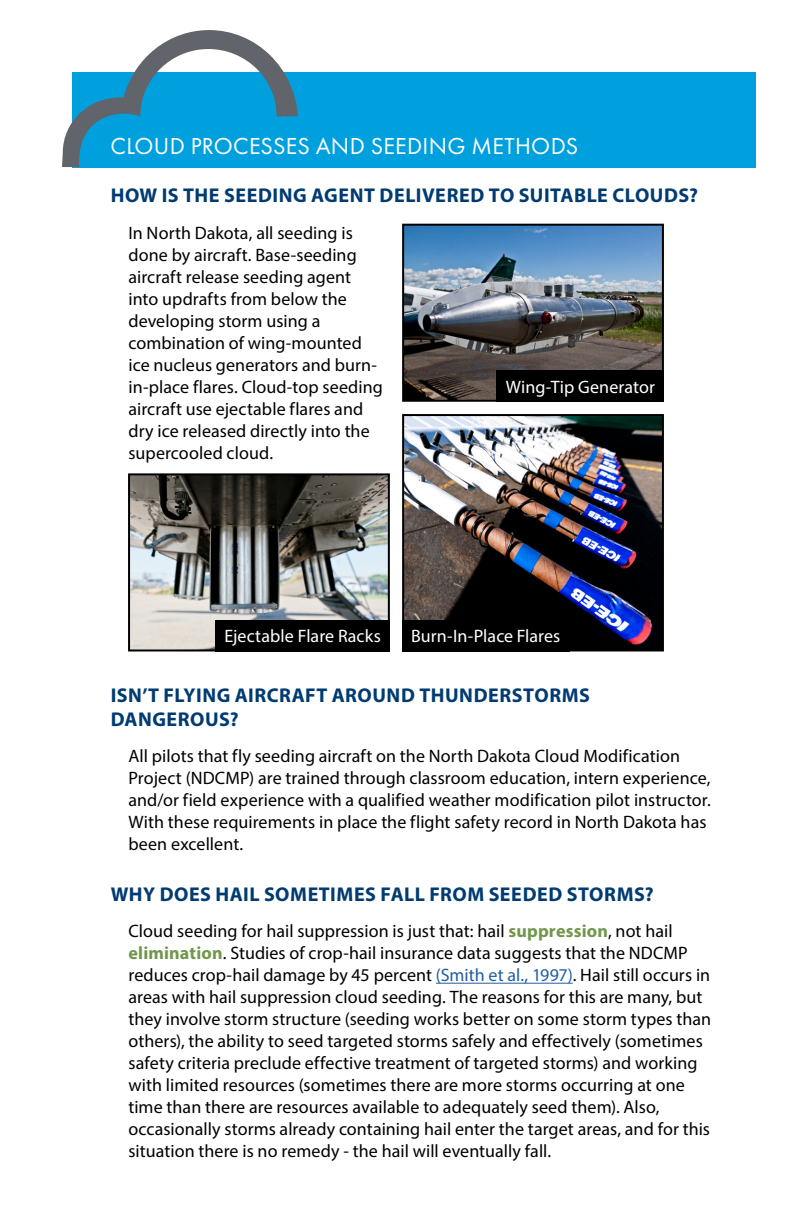
<style>
.page{position:relative;width:792px;height:1224px;background:#fff}
.page>*{position:absolute;margin:0;border:0;box-sizing:border-box;transform-origin:0 0}
.t1{font:24px "Futura PT";letter-spacing:.015em;color:#fff}
.t2{font:700 20px/24px "Myriad Pro";letter-spacing:.025em;color:#003b71}
.t3{font:18px/22px "Myriad Pro";letter-spacing:.005em;color:#000}
.t4{font:18px "Myriad Pro";letter-spacing:.005em;color:#fff}
.s1{font-weight:700;color:#70974b}
.s2{color:#215e9e}
</style>
<div class="page">
<hr style="left:436px;top:983px;width:137px;height:1px;background:#215e9e">
<div style="left:72px;top:72px;width:684px;height:95px;background:#00a0df"></div>
<svg style="left:62px;top:30px;width:236px;height:137px"></svg>
<img style="left:405px;top:417px;width:256px;height:231px">
<div style="left:402px;top:414px;width:262px;height:237px;border:2px solid #000"></div>
<img style="left:131px;top:476px;width:256px;height:172px">
<div style="left:128px;top:473px;width:262px;height:178px;border:2px solid #000"></div>
<img style="left:405px;top:227px;width:256px;height:172px">
<div style="left:402px;top:224px;width:262px;height:178px;border:2px solid #000"></div>
<div style="left:497px;top:370px;width:167px;height:32px;background:#000"></div>
<div style="left:402px;top:620px;width:167px;height:31px;background:#000"></div>
<div style="left:215px;top:620px;width:175px;height:31px;background:#000"></div>
<h1 class="t1" style="left:111px;top:132px;width:469px">CLOUD PROCESSES AND SEEDING METHODS</h1>
<p class="t2" style="left:111px;top:183px;width:589px">HOW IS THE SEEDING AGENT DELIVERED TO SUITABLE CLOUDS?</p>
<p class="t3" style="left:128px;top:221px;width:256px">In North Dakota, all seeding is done by aircraft. Base-seeding aircraft release seeding agent into updrafts from below the developing storm using a combination of wing-mounted ice nucleus generators and burn&shy;in-place flares. Cloud-top seeding aircraft use ejectable flares and dry ice released directly into the supercooled cloud.</p>
<p class="t4" style="left:506px;top:376px;width:151px">Wing-Tip Generator</p>
<p class="t4" style="left:224px;top:625px;width:158px">Ejectable Flare Racks</p>
<p class="t4" style="left:411px;top:625px;width:151px">Burn-In-Place Flares</p>
<p class="t2" style="left:111px;top:682px;width:481px">ISN’T FLYING AIRCRAFT AROUND THUNDERSTORMS<br>DANGEROUS?</p>
<p class="t3" style="left:128px;top:745px;width:584px">All pilots that fly seeding aircraft on the North Dakota Cloud Modification Project (NDCMP) are trained through classroom education, intern experience, and/or field experience with a qualified weather modification pilot instructor.<br>With these requirements in place the flight safety record in North Dakota has been excellent.</p>
<p class="t2" style="left:111px;top:882px;width:545px">WHY DOES HAIL SOMETIMES FALL FROM SEEDED STORMS?</p>
<p class="t3" style="left:128px;top:920px;width:584px">Cloud seeding for hail suppression is just that: hail <span class="s1">suppression</span>, not hail <span class="s1">elimination</span>. Studies of crop-hail insurance data suggests that the NDCMP reduces crop-hail damage by 45 percent <span class="s2">(Smith et al., 1997)</span>. Hail still occurs in areas with hail suppression cloud seeding. The reasons for this are many, but they involve storm structure (seeding works better on some storm types than others), the ability to seed targeted storms safely and effectively (sometimes safety criteria preclude effective treatment of targeted storms) and working with limited resources (sometimes there are more storms occurring at one time than there are resources available to adequately seed them). Also, occasionally storms already containing hail enter the target areas, and for this situation there is no remedy - the hail will eventually fall.</p>
</div>
